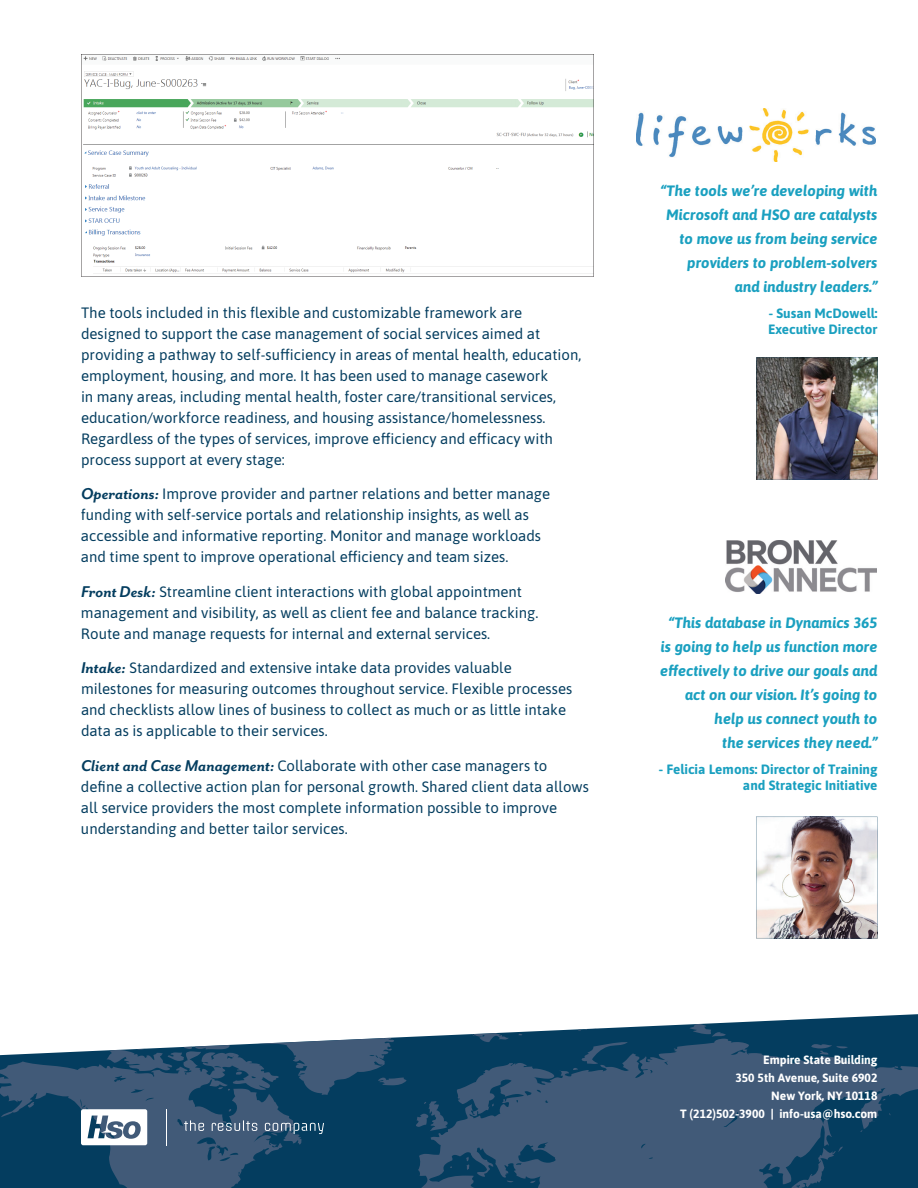
<style>
.page{position:relative;width:918px;height:1188px;background:#fff}
.page>*{position:absolute;margin:0;border:0;box-sizing:border-box;transform-origin:0 0}
.t1{font:15px/21px "Asap";color:#043d5f}
.t2{font:italic 700 15px/24px "Asap";color:#1aa0c0;text-align:right}
.t3{font:700 13.5px/16.5px "Asap";color:#1aa0c0}
.t4{font:700 12px/18px "Asap";color:#fff;text-align:right}
.s1{font-family:"Mr Eaves San OT";font-weight:700;font-style:italic;font-size:18px}
</style>
<div class="page">
<svg style="left:81px;top:54px;width:513px;height:223px"></svg>
<svg style="left:385px;top:1014px;width:533px;height:174px;fill:#043d5f"></svg>
<svg style="left:578px;top:1029px;width:9px;height:2px"></svg>
<svg style="left:689px;top:1024px;width:37px;height:13px"></svg>
<svg style="left:418px;top:1039px;width:500px;height:149px;background:#2b4f6f"></svg>
<svg style="left:593px;top:1028px;width:10px;height:2px"></svg>
<svg style="left:472px;top:1033px;width:37px;height:9px"></svg>
<svg style="left:792px;top:1147px;width:51px;height:41px;background:#134465"></svg>
<svg style="left:811px;top:1044px;width:37px;height:11px"></svg>
<svg style="left:416px;top:1101px;width:32px;height:30px"></svg>
<svg style="left:0;top:1038px;width:407px;height:150px;background:#325976"></svg>
<img style="left:636px;top:109px;width:240px;height:52px">
<img style="left:756px;top:358px;width:121px;height:121px">
<img style="left:726px;top:540px;width:150px;height:54px">
<img style="left:756px;top:817px;width:121px;height:121px">
<p class="t1" style="left:81px;top:301px;width:502px">The tools included in this flexible and customizable framework are designed to support the case management of social services aimed at providing a pathway to self-sufficiency in areas of mental health, education, employment, housing, and more. It has been used to manage casework<br>in many areas, including mental health, foster care/transitional services, education/workforce readiness, and housing assistance/homelessness.<br>Regardless of the types of services, improve efficiency and efficacy with process support at every stage:</p>
<p class="t1" style="left:81px;top:483px;width:471px"><span class="s1">Operations:</span> Improve provider and partner relations and better manage funding with self-service portals and relationship insights, as well as accessible and informative reporting. Monitor and manage workloads and time spent to improve operational efficiency and team sizes.</p>
<p class="t1" style="left:81px;top:580px;width:459px"><span class="s1">Front Desk:</span> Streamline client interactions with global appointment management and visibility, as well as client fee and balance tracking.<br>Route and manage requests for internal and external services.</p>
<p class="t1" style="left:81px;top:657px;width:493px"><span class="s1">Intake:</span> Standardized and extensive intake data provides valuable milestones for measuring outcomes throughout service. Flexible processes and checklists allow lines of business to collect as much or as little intake data as is applicable to their services.</p>
<p class="t1" style="left:81px;top:754px;width:510px"><span class="s1">Client and Case Management:</span> Collaborate with other case managers to define a collective action plan for personal growth. Shared client data allows all service providers the most complete information possible to improve understanding and better tailor services.</p>
<p class="t2" style="left:661px;top:178px;width:218px">“The tools we’re developing with<br>Microsoft and HSO are catalysts to move us from being service providers to problem-solvers and industry leaders.”</p>
<p class="t3" style="left:768px;top:304px;width:111px">- Susan McDowell:<br>Executive Director</p>
<p class="t2" style="left:660px;top:610px;width:219px">“This database in Dynamics 365 is going to help us function more effectively to drive our goals and act on our vision. It’s going to help us connect youth to<br>the services they need.”</p>
<p class="t3" style="left:659px;top:760px;width:220px;text-align:right">- Felicia Lemons: Director of Training and Strategic Initiative</p>
<p class="t4" style="left:680px;top:1050px;width:199px">Empire State Building<br>350 5th Avenue, Suite 6902<br>New York, NY 10118<br>T (212)502-3900 | info-usa@hso.com</p>
</div>
